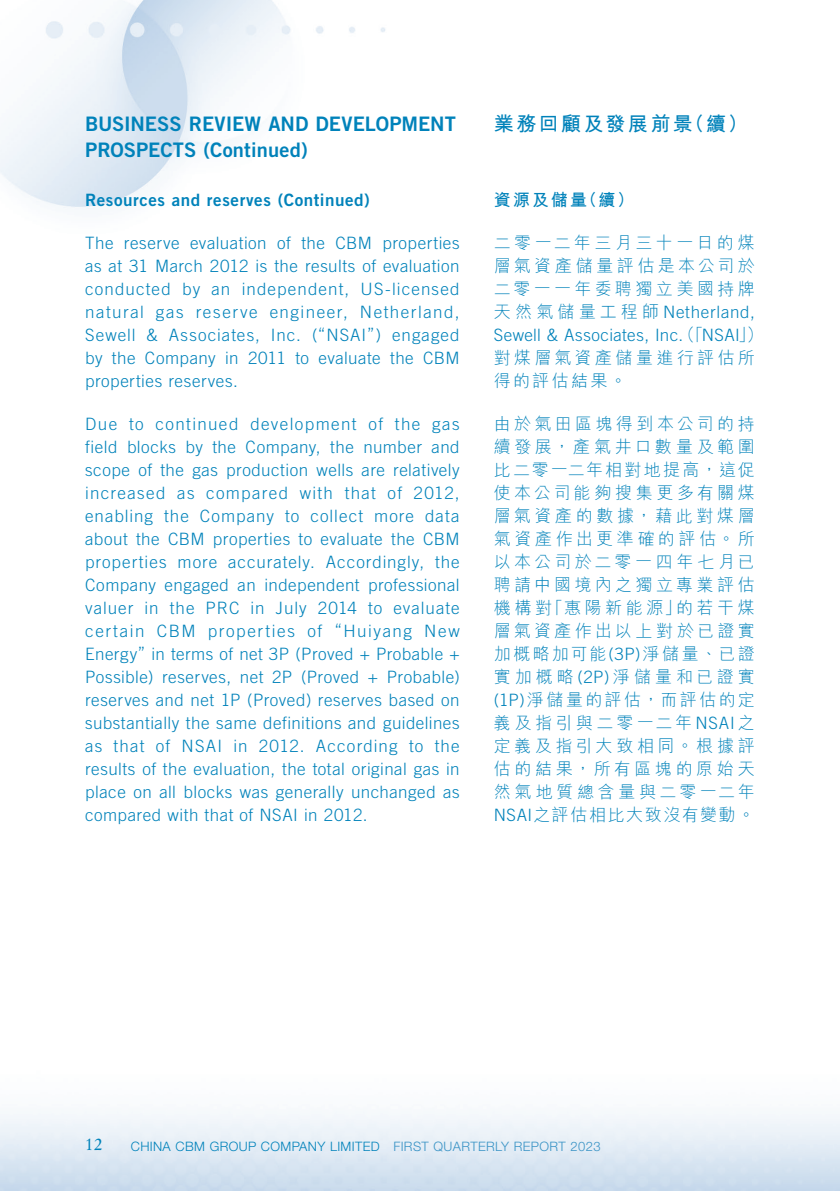
<style>
.page{position:relative;width:840px;height:1191px;background:#fff}
.page>*{position:absolute;margin:0;border:0;box-sizing:border-box;transform-origin:0 0}
.t1{font:20px/26px "Trade Gothic LT Std Bd 2";color:#0082ba}
.t2{font:700 20px "M Hei HK";letter-spacing:.12em;color:#0082ba}
.t3{font:300 17px/23px "Trade Gothic LT Std";letter-spacing:.025em;color:#0082ba;text-align:justify}
.t4{font:300 17px/23px "M Hei HK";letter-spacing:.195em;color:#0082ba;text-align:justify}
.t5{font:17px "Trade Gothic LT Std Bd 2";letter-spacing:.03em;color:#0082ba}
.t6{font:700 17px "M Hei HK";letter-spacing:.12em;color:#0082ba}
.t7{font:17px "Stempel Garamond LT Std";color:#0082ba}
.t8{font:300 13px "Helvetica Neue LT Std";letter-spacing:.03em;color:#0082ba}
.s1{font-family:"M Hei HK"}
.s2{font-family:"Trade Gothic LT Std"}
.s3{color:#3993c5}
</style>
<div class="page">
<img style="left:0;top:0;width:839px;height:1191px">
<p class="t1" style="left:85px;top:111px;width:372px">BUSINESS REVIEW AND DEVELOPMENT<br>PROSPECTS (Continued)</p>
<p class="t5" style="left:85px;top:189px;width:286px">Resources and reserves (Continued)</p>
<p class="t3" style="left:85px;top:231px;width:376px">The reserve evaluation of the CBM properties as at 31 March 2012 is the results of evaluation conducted by an independent, US-licensed natural gas reserve engineer, Netherland, Sewell &amp; Associates, Inc. (“NSAI”) engaged by the Company in 2011 to evaluate the CBM properties reserves.</p>
<p class="t3" style="left:85px;top:412px;width:376px">Due to continued development of the gas field blocks by the Company, the number and scope of the gas production wells are relatively increased as compared with that of 2012, enabling the Company to collect more data about the CBM properties to evaluate the CBM properties more accurately. Accordingly, the Company engaged an independent professional valuer in the PRC in July 2014 to evaluate certain CBM properties of “Huiyang New Energy” in terms of net 3P (Proved + Probable + Possible) reserves, net 2P (Proved + Probable) reserves and net 1P (Proved) reserves based on substantially the same definitions and guidelines as that of NSAI in 2012. According to the results of the evaluation, the total original gas in place on all blocks was generally unchanged as compared with that of NSAI in 2012.</p>
<p class="t2" style="left:493px;top:109px;width:255px">業務回顧及發展前景（續）</p>
<p class="t6" style="left:493px;top:187px;width:142px">資源及儲量（續）</p>
<p class="t4" style="left:493px;top:231px;width:262px">二零一二年三月三十一日的煤層氣資產儲量評估是本公司於二零一一年委聘獨立美國持牌</p>
<p class="t3" style="left:493px;top:300px;width:271px"><span class="s1">天然氣儲量工程師</span> Netherland,<br>Sewell &amp; Associates, Inc.<span class="s1">（「</span>NSAI<span class="s1">」）</span></p>
<p class="t4" style="left:493px;top:346px;width:262px">對煤層氣資產儲量進行評估所得的評估結果。</p>
<p class="t4" style="left:493px;top:411px;width:262px">由於氣田區塊得到本公司的持續發展，產氣井口數量及範圍比二零一二年相對地提高，這促使本公司能夠搜集更多有關煤層氣資產的數據，藉此對煤層氣資產作出更準確的評估。所以本公司於二零一四年七月已聘請中國境內之獨立專業評估機構對「惠陽新能源」的若干煤層氣資產作出以上對於已證實加概略加可能<span class="s2">(3P)</span>淨儲量、已證實加概略<span class="s2">(2P)</span>淨儲量和已證實<span class="s2">(1P)</span>淨儲量的評估，而評估的定義及指引與二零一二年<span class="s2">NSAI</span>之定義及指引大致相同。根據評估的結果，所有區塊的原始天然氣地質總含量與二零一二年<span class="s2">NSAI</span>之評估相比大致沒有變動。</p>
<p class="t7" style="left:85px;top:1134px;width:19px">12</p>
<p class="t8" style="left:131px;top:1138px;width:471px">CHINA CBM GROUP COMPANY LIMITED <span class="s3">FIRST QUARTERLY REPORT 2023</span></p>
</div>
